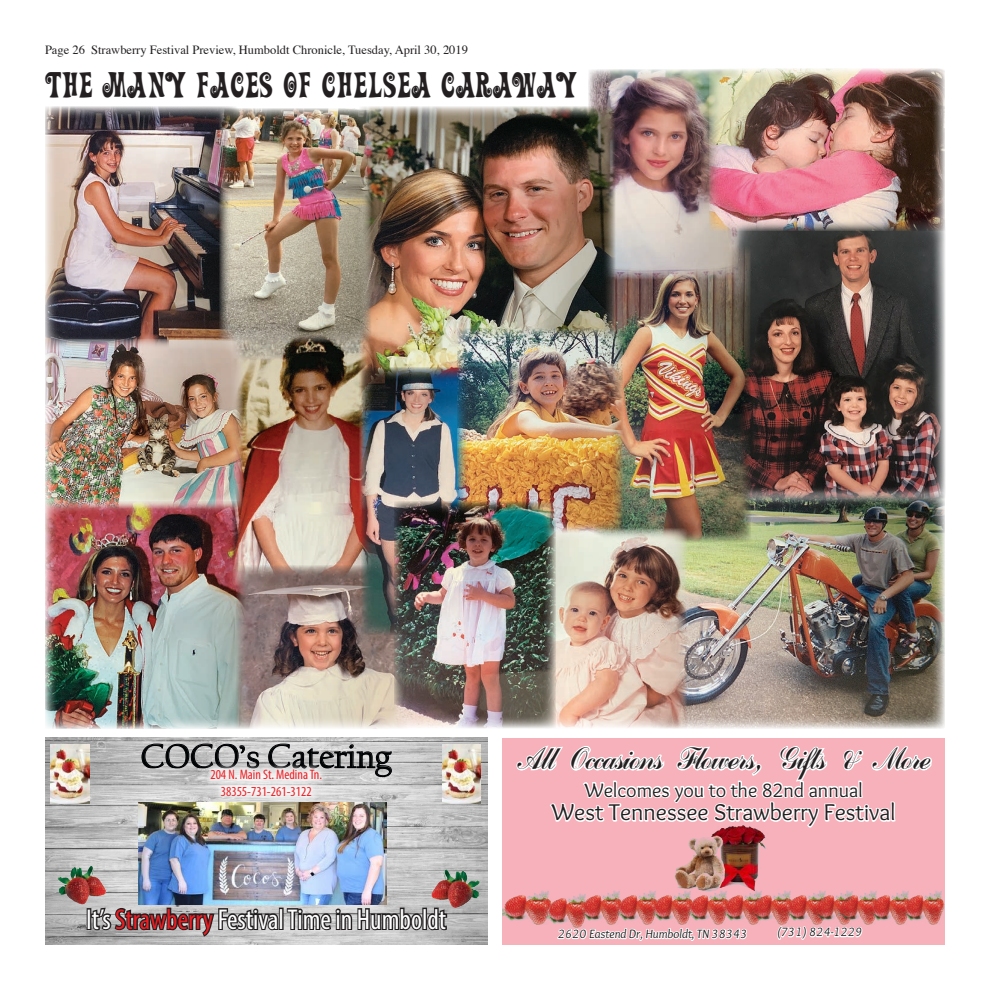
<style>
.page{position:relative;width:990px;height:990px;background:#fff}
.page>*{position:absolute;margin:0;border:0;box-sizing:border-box;transform-origin:0 0}
.t1{font:36.25px "Action Is";color:#231f20}
.t2{font:35px "Californian FB";color:#000304}
.t3{font:32.5px "Naples Normal";letter-spacing:-.04em;color:#231f20}
.t4{font:condensed 28.75px "Myriad Pro";color:#fff}
.t5{font:23.75px "Overlock";color:#231f20}
.t6{font:20px "Overlock";color:#231f20}
.t7{font:condensed 13.75px/16.5px "Myriad Pro";color:#ee1d23;text-align:center}
.t8{font:12.5px "Times";color:#231f20}
.t9{font:italic 12.5px "Overlock";color:#231f20}
.s1{color:#ee1d23}
</style>
<div class="page">
<img style="left:686px;top:498px;width:259px;height:231px">
<img style="left:739px;top:231px;width:206px;height:267px">
<img style="left:615px;top:247px;width:136px;height:295px">
<img style="left:589px;top:70px;width:150px;height:209px">
<img style="left:45px;top:508px;width:191px;height:221px">
<img style="left:233px;top:342px;width:129px;height:245px">
<img style="left:236px;top:566px;width:158px;height:163px">
<img style="left:360px;top:107px;width:255px;height:403px">
<img style="left:362px;top:368px;width:95px;height:267px">
<img style="left:45px;top:107px;width:191px;height:232px">
<img style="left:709px;top:69px;width:236px;height:162px">
<img style="left:220px;top:108px;width:151px;height:234px">
<img style="left:457px;top:328px;width:166px;height:201px">
<img style="left:556px;top:529px;width:130px;height:200px">
<img style="left:45px;top:339px;width:198px;height:169px">
<img style="left:394px;top:502px;width:162px;height:226px">
<div style="left:502px;top:738px;width:443px;height:207px;background:#f7b1bb"></div>
<svg style="left:516px;top:745px;width:416px;height:83px"></svg>
<svg style="left:557px;top:924px;width:190px;height:17px"></svg>
<svg style="left:777px;top:926px;width:86px;height:14px"></svg>
<img style="left:668px;top:812px;width:112px;height:77px">
<img style="left:502px;top:890px;width:47px;height:34px">
<img style="left:544px;top:893px;width:45px;height:35px">
<img style="left:730px;top:895px;width:19px;height:28px">
<img style="left:749px;top:889px;width:35px;height:35px">
<img style="left:578px;top:890px;width:36px;height:34px">
<img style="left:784px;top:890px;width:27px;height:34px">
<img style="left:880px;top:893px;width:20px;height:31px">
<img style="left:614px;top:890px;width:35px;height:34px">
<img style="left:649px;top:890px;width:36px;height:34px">
<img style="left:685px;top:889px;width:45px;height:35px">
<img style="left:811px;top:890px;width:24px;height:34px">
<img style="left:900px;top:890px;width:45px;height:34px">
<img style="left:835px;top:890px;width:45px;height:34px">
<img style="left:45px;top:738px;width:442px;height:207px">
<svg style="left:141px;top:743px;width:118px;height:26px;background:#a1a1a2"></svg>
<svg style="left:268px;top:743px;width:124px;height:43px;background:#ababac"></svg>
<img style="left:139px;top:802px;width:247px;height:102px">
<div style="left:87px;top:908px;width:4px;height:22px;border:2px solid #231f20"></div>
<img style="left:90px;top:882px;width:190px;height:63px">
<div style="left:279px;top:908px;width:5px;height:22px;border:2px solid #231f20"></div>
<img style="left:286px;top:876px;width:162px;height:69px">
<div style="left:203px;top:762px;width:127px;height:42px;background:#fff;opacity:.75"></div>
<img style="left:431px;top:869px;width:48px;height:39px">
<img style="left:57px;top:866px;width:34px;height:31px">
<img style="left:442px;top:744px;width:39px;height:60px">
<img style="left:51px;top:744px;width:39px;height:60px">
<p class="t8" style="left:45px;top:42px;width:425px">Page 26 Strawberry Festival Preview, Humboldt Chronicle, Tuesday, April 30, 2019</p>
<h1 class="t1" style="left:45px;top:67px;width:534px">THE MANY FACES OF CHELSEA CARAWAY</h1>
<h2 class="t2" style="left:141px;top:737px;width:252px">COCO’s Catering</h2>
<p class="t7" style="left:210px;top:766px;width:113px">204 N. Main St. Medina Tn.<br>38355-731-261-3122</p>
<h3 class="t4" style="left:86px;top:902px;width:362px">It’s <span class="s1">Strawberry</span> Festival Time in Humboldt</h3>
<h3 class="t3" style="left:517px;top:741px;width:414px">All Occasions Flowers, Gifts &amp; More</h3>
<h3 class="t6" style="left:585px;top:779px;width:279px">Welcomes you to the 82nd annual</h3>
<h3 class="t5" style="left:552px;top:799px;width:345px">West Tennessee Strawberry Festival</h3>
<p class="t9" style="left:558px;top:927px;width:191px">2620 Eastend Dr, Humboldt, TN 38343</p>
<p class="t9" style="left:777px;top:925px;width:87px">(731) 824-1229</p>
</div>
